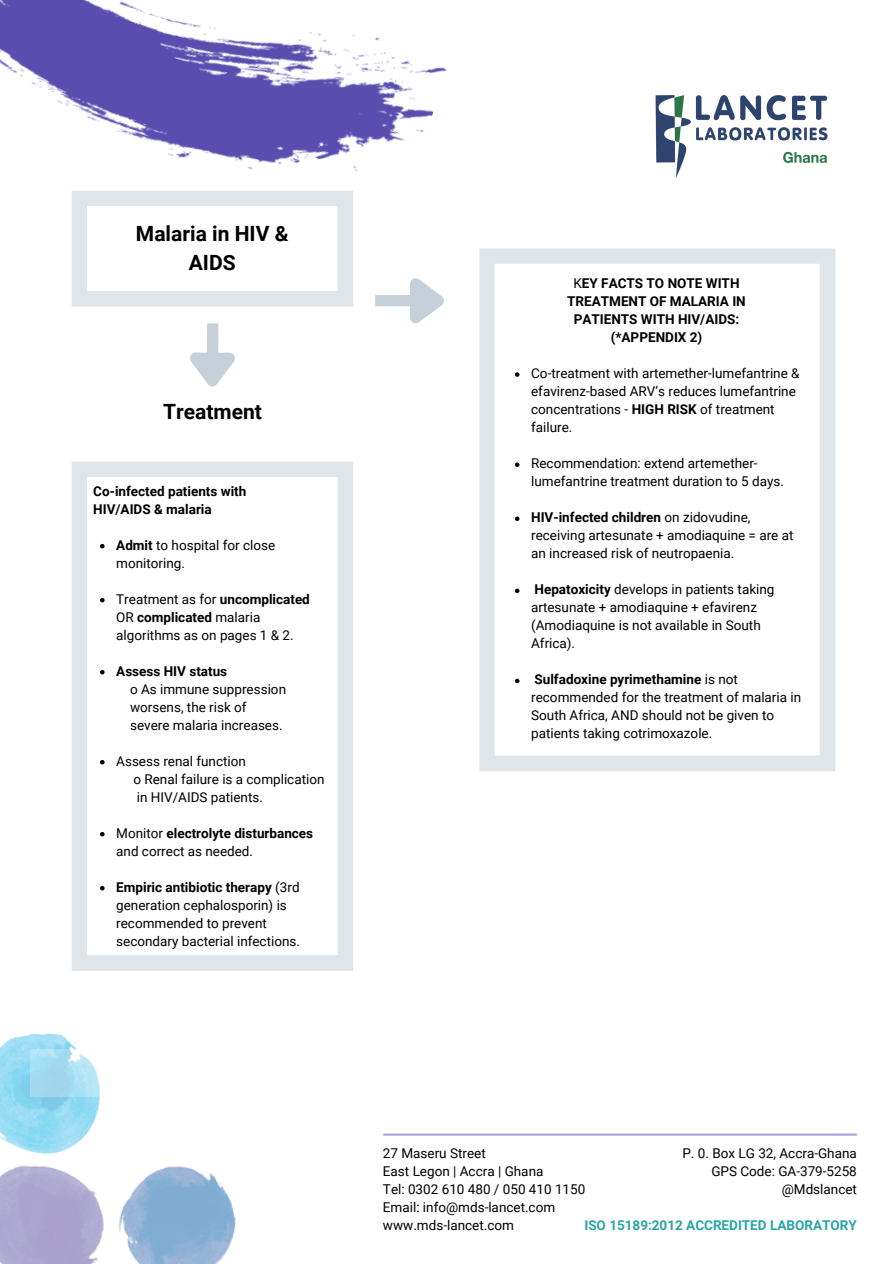
<style>
.page{position:relative;width:894px;height:1264px;background:#fff}
.page>*{position:absolute;margin:0;border:0;box-sizing:border-box;transform-origin:0 0}
.t1{font:700 21px "Roboto";color:#000}
.t2{font:13.5px/18px "Roboto";color:#000}
.t3{font:700 13.5px "Roboto";color:#000}
.t4{font:700 13.5px "Roboto";color:#29a4a8}
.s1{font-weight:700}
.s2{font-weight:400}
</style>
<div class="page">
<img style="left:655px;top:95px;width:173px;height:83px">
<hr style="left:384px;top:1133px;width:472px;height:2px;background:#aca6d7">
<img style="left:0;top:1033px;width:236px;height:230px">
<img style="left:0;top:0;width:447px;height:227px">
<svg style="left:30px;top:1049px;width:125px;height:47px"></svg>
<div style="left:170px;top:1049px;width:125px;height:47px;background:#fff"></div>
<svg style="left:72px;top:191px;width:281px;height:115px"></svg>
<div style="left:375px;top:295px;width:38px;height:11px;background:#c7d0d8"></div>
<svg style="left:399px;top:278px;width:45px;height:45px"></svg>
<div style="left:207px;top:323px;width:11px;height:32px;background:#c7d0d8"></div>
<svg style="left:190px;top:342px;width:45px;height:45px"></svg>
<svg style="left:72px;top:462px;width:281px;height:508px"></svg>
<svg style="left:100px;top:544px;width:4px;height:4px"></svg>
<svg style="left:100px;top:598px;width:4px;height:4px"></svg>
<svg style="left:100px;top:670px;width:4px;height:4px"></svg>
<svg style="left:100px;top:760px;width:4px;height:4px"></svg>
<svg style="left:100px;top:832px;width:4px;height:4px"></svg>
<svg style="left:100px;top:886px;width:4px;height:4px"></svg>
<svg style="left:479px;top:248px;width:356px;height:523px"></svg>
<svg style="left:515px;top:372px;width:4px;height:5px"></svg>
<svg style="left:515px;top:462px;width:4px;height:5px"></svg>
<svg style="left:515px;top:516px;width:4px;height:5px"></svg>
<svg style="left:515px;top:588px;width:4px;height:5px"></svg>
<svg style="left:515px;top:678px;width:4px;height:5px"></svg>
<p class="t1" style="left:136px;top:221px;width:154px">Malaria in HIV &amp;</p>
<p class="t1" style="left:189px;top:250px;width:48px">AIDS</p>
<p class="t1" style="left:163px;top:399px;width:100px">Treatment</p>
<p class="t3" style="left:93px;top:483px;width:154px">Co-infected patients with</p>
<p class="t3" style="left:93px;top:501px;width:120px">HIV/AIDS &amp; malaria</p>
<p class="t2" style="left:116px;top:536px;width:160px"><span class="s1">Admit</span> to hospital for close monitoring.</p>
<p class="t2" style="left:116px;top:590px;width:195px">Treatment as for <span class="s1">uncomplicated<br></span>OR <span class="s1">complicated</span> malaria algorithms as on pages 1 &amp; 2.</p>
<p class="t3" style="left:116px;top:663px;width:112px">Assess HIV status</p>
<p class="t2" style="left:130px;top:680px;width:157px">o As immune suppression</p>
<p class="t2" style="left:130px;top:698px;width:118px">worsens, the risk of</p>
<p class="t2" style="left:130px;top:716px;width:154px">severe malaria increases.</p>
<p class="t2" style="left:116px;top:752px;width:131px">Assess renal function</p>
<p class="t2" style="left:133px;top:770px;width:192px">o Renal failure is a complication</p>
<p class="t2" style="left:137px;top:788px;width:128px">in HIV/AIDS patients.</p>
<p class="t2" style="left:116px;top:824px;width:198px">Monitor <span class="s1">electrolyte disturbances </span>and correct as needed.</p>
<p class="t2" style="left:116px;top:878px;width:185px"><span class="s1">Empiric antibiotic therapy</span> (3rd generation cephalosporin) is recommended to prevent secondary bacterial infections.</p>
<p class="t3" style="left:573px;top:275px;width:167px"><span class="s2">K</span>EY FACTS TO NOTE WITH</p>
<p class="t3" style="left:567px;top:293px;width:180px">TREATMENT OF MALARIA IN</p>
<p class="t3" style="left:573px;top:311px;width:167px">PATIENTS WITH HIV/AIDS:</p>
<p class="t3" style="left:610px;top:329px;width:93px">(*APPENDIX 2)</p>
<p class="t2" style="left:531px;top:364px;width:270px">Co-treatment with artemether-lumefantrine &amp; efavirenz-based ARV’s reduces lumefantrine concentrations - <span class="s1">HIGH RISK</span> of treatment failure.</p>
<p class="t2" style="left:531px;top:454px;width:254px">Recommendation: extend artemether&shy;lumefantrine treatment duration to 5 days.</p>
<p class="t2" style="left:531px;top:508px;width:264px"><span class="s1">HIV-infected children</span> on zidovudine, receiving artesunate + amodiaquine = are at an increased risk of neutropaenia.</p>
<p class="t2" style="left:531px;top:580px;width:245px"><span class="s1">Hepatoxicity</span> develops in patients taking artesunate + amodiaquine + efavirenz (Amodiaquine is not available in South<br>Africa).</p>
<p class="t2" style="left:531px;top:670px;width:271px"><span class="s1">Sulfadoxine pyrimethamine</span> is not recommended for the treatment of malaria in South Africa, AND should not be given to patients taking cotrimoxazole.</p>
<p class="t2" style="left:682px;top:1144px;width:176px">P. 0. Box LG 32, Accra-Ghana</p>
<p class="t2" style="left:711px;top:1162px;width:147px">GPS Code: GA-379-5258</p>
<p class="t2" style="left:781px;top:1180px;width:77px">@Mdslancet</p>
<p class="t4" style="left:584px;top:1217px;width:274px">ISO 15189:2012 ACCREDITED LABORATORY</p>
<p class="t2" style="left:383px;top:1144px;width:104px">27 Maseru Street</p>
<p class="t2" style="left:383px;top:1162px;width:162px">East Legon | Accra | Ghana</p>
<p class="t2" style="left:383px;top:1180px;width:204px">Tel: 0302 610 480 / 050 410 1150</p>
<p class="t2" style="left:383px;top:1198px;width:174px">Email: info@mds-lancet.com</p>
<p class="t2" style="left:383px;top:1216px;width:132px">www.mds-lancet.com</p>
</div>
